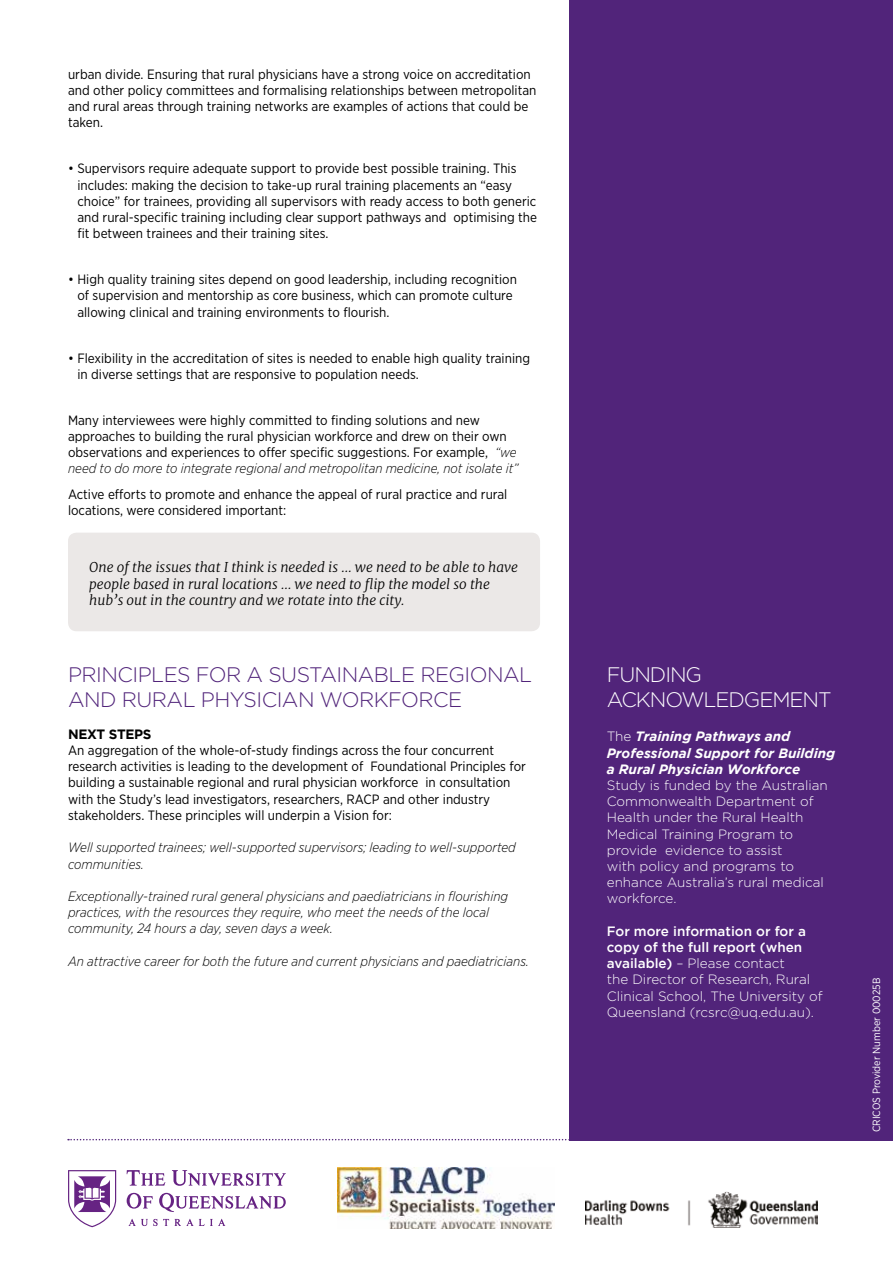
<style>
.page{position:relative;width:893px;height:1263px;background:#fff}
.page>*{position:absolute;margin:0;border:0;box-sizing:border-box;transform-origin:0 0}
.t1{font:300 21px/25.2px "Gotham";letter-spacing:-.025em;color:#51247a}
.t2{font:300 21px/25.2px "Gotham";letter-spacing:-.05em;color:#fff}
.t3{font:13.5px/16.2px "Gotham Narrow";color:#000}
.t4{font:300 13.5px/16.2px "Gotham";color:#fff}
.t5{font:italic 300 13.5px/16.2px "Gotham Narrow";color:#000}
.t6{font:italic 300 13.5px/16.2px "Merriweather";color:#000}
.t7{font:italic 700 13.5px/16.2px "Gotham";color:#fff}
.t8{font:700 13.5px "Gotham";letter-spacing:-.025em;color:#000}
.t9{font:10.5px "Gotham Narrow";color:#fff}
.s1{font-weight:300;font-style:italic}
.s2{font-weight:300;font-style:normal}
.s3{font-weight:500}
</style>
<div class="page">
<svg style="left:68px;top:1170px;width:218px;height:57px"></svg>
<div style="left:570px;top:0;width:323px;height:1140px;background:#51247a"></div>
<img style="left:338px;top:1167px;width:217px;height:61px">
<img style="left:585px;top:1191px;width:233px;height:37px">
<div style="left:68px;top:533px;width:472px;height:98px;background:#ebe8e7;border-radius:9px"></div>
<svg style="left:68px;top:1139px;width:502px;height:1px"></svg>
<p class="t3" style="left:68px;top:66px;width:470px">urban divide. Ensuring that rural physicians have a strong voice on accreditation and other policy committees and formalising relationships between metropolitan and rural areas through training networks are examples of actions that could be taken.</p>
<p class="t3" style="left:77px;top:160px;width:461px;text-indent:-9px">• Supervisors require adequate support to provide best possible training. This includes: making the decision to take-up rural training placements an “easy choice” for trainees, providing all supervisors with ready access to both generic and rural-specific training including clear support pathways and optimising the fit between trainees and their training sites.</p>
<p class="t3" style="left:77px;top:271px;width:441px;text-indent:-9px">• High quality training sites depend on good leadership, including recognition of supervision and mentorship as core business, which can promote culture allowing clinical and training environments to flourish.</p>
<p class="t3" style="left:77px;top:349px;width:454px;text-indent:-9px">• Flexibility in the accreditation of sites is needed to enable high quality training in diverse settings that are responsive to population needs.</p>
<p class="t3" style="left:68px;top:412px;width:452px">Many interviewees were highly committed to finding solutions and new approaches to building the rural physician workforce and drew on their own observations and experiences to offer specific suggestions. For example, <span class="s1">“we need to do more to integrate regional and metropolitan medicine, not isolate it”</span></p>
<p class="t3" style="left:68px;top:485px;width:441px">Active efforts to promote and enhance the appeal of rural practice and rural locations, were considered important:</p>
<p class="t6" style="left:89px;top:559px;width:430px">One of the issues that I think is needed is … we need to be able to have people based in rural locations … we need to flip the model so the hub’s out in the country and we rotate into the city.</p>
<h1 class="t1" style="left:68px;top:662px;width:466px">PRINCIPLES FOR A SUSTAINABLE REGIONAL<br>AND RURAL PHYSICIAN WORKFORCE</h1>
<p class="t8" style="left:68px;top:726px;width:85px">NEXT STEPS</p>
<p class="t3" style="left:68px;top:742px;width:459px">An aggregation of the whole-of-study findings across the four concurrent research activities is leading to the development of Foundational Principles for building a sustainable regional and rural physician workforce in consultation with the Study’s lead investigators, researchers, RACP and other industry stakeholders. These principles will underpin a Vision for:</p>
<p class="t5" style="left:68px;top:839px;width:449px">Well supported trainees; well-supported supervisors; leading to well-supported communities.</p>
<p class="t5" style="left:68px;top:888px;width:442px">Exceptionally-trained rural general physicians and paediatricians in flourishing practices, with the resources they require, who meet the needs of the local community, 24 hours a day, seven days a week.</p>
<p class="t5" style="left:68px;top:952px;width:462px">An attractive career for both the future and current physicians and paediatricians.</p>
<h1 class="t2" style="left:607px;top:662px;width:226px">FUNDING<br>ACKNOWLEDGEMENT</h1>
<p class="t7" style="left:607px;top:728px;width:230px"><span class="s2">The</span> Training Pathways and<br>Professional Support for Building a Rural Physician Workforce</p>
<p class="t4" style="left:607px;top:777px;width:222px">Study is funded by the Australian<br>Commonwealth Department of<br>Health under the Rural Health<br>Medical Training Program to provide evidence to assist<br>with policy and programs to enhance Australia’s rural medical workforce.</p>
<p class="t4" style="left:607px;top:923px;width:217px"><span class="s3">For more information or for a copy of the full report (when available)</span> – Please contact<br>the Director of Research, Rural<br>Clinical School, The University of<br>Queensland (rcsrc@uq.edu.au).</p>
<p class="t9" style="left:870px;top:1132px;width:156px;rotate:-90deg">CRICOS Provider Number 00025B</p>
</div>
